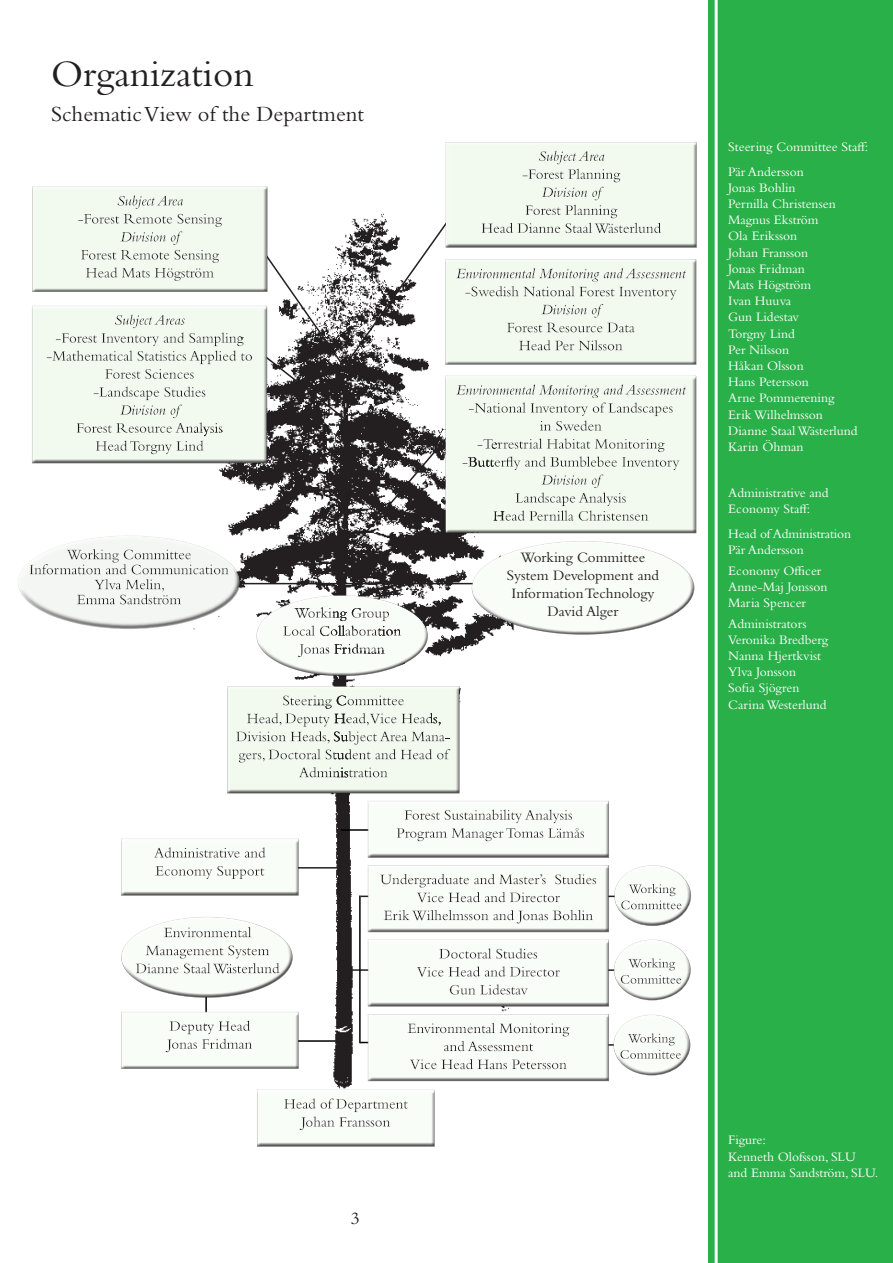
<style>
.page{position:relative;width:893px;height:1263px;background:#fff}
.page>*{position:absolute;margin:0;border:0;box-sizing:border-box;transform-origin:0 0}
.Slu_Heading_1{font:39px "Bembo Std";color:#231f20}
.Slu_Heading_2{font:22.5px "Bembo Std";color:#231f20}
.t1{font:18px "Bembo Std";color:#231f20}
.t2{font:15px/18px "Bembo Std";color:#231f20;text-align:center}
.t3{font:13.5px/16.2px "Bembo Std";color:#fff}
</style>
<div class="page">
<div style="left:708px;top:0;width:185px;height:1263px;background:#2ab049"></div>
<hr style="left:715px;top:0;width:3px;height:1263px;background:#fff">
<img style="left:294px;top:676px;width:213px;height:413px">
<div style="left:254px;top:1089px;width:181px;height:60px;background:#231f20;opacity:.75"></div>
<div style="left:471px;top:693px;width:43px;height:29px;background:#fff;border-radius:14px"></div>
<div style="left:460px;top:679px;width:43px;height:29px;background:#fff;border-radius:14px"></div>
<hr style="left:278px;top:867px;width:68px;height:1px;background:#231f20">
<div style="left:119px;top:838px;width:180px;height:60px;background:#231f20;opacity:.75"></div>
<hr style="left:360px;top:1042px;width:33px;height:1px;background:#000">
<hr style="left:361px;top:895px;width:20px;height:2px;background:#231f20">
<hr style="left:342px;top:969px;width:28px;height:2px;background:#231f20">
<hr style="left:359px;top:895px;width:2px;height:148px;background:#000">
<svg style="left:610px;top:939px;width:81px;height:62px"></svg>
<div style="left:365px;top:939px;width:245px;height:70px;background:#231f20;opacity:.75"></div>
<svg style="left:612px;top:865px;width:79px;height:61px"></svg>
<div style="left:366px;top:864px;width:246px;height:70px;background:#231f20;opacity:.75"></div>
<svg style="left:610px;top:1014px;width:80px;height:62px"></svg>
<div style="left:365px;top:1013px;width:245px;height:70px;background:#231f20;opacity:.75"></div>
<hr style="left:282px;top:1040px;width:54px;height:2px;background:#000">
<hr style="left:205px;top:973px;width:2px;height:54px;background:#000">
<div style="left:119px;top:1011px;width:180px;height:60px;background:#231f20;opacity:.75"></div>
<div style="left:120px;top:915px;width:173px;height:53px;background:#fff;opacity:.75"></div>
<div style="left:120px;top:940px;width:176px;height:59px;background:#231f20;opacity:.75"></div>
<hr style="left:341px;top:829px;width:54px;height:2px;background:#000">
<div style="left:366px;top:800px;width:243px;height:60px;background:#231f20;opacity:.75"></div>
<div style="left:225px;top:685px;width:238px;height:110px;background:#231f20;opacity:.75"></div>
<div style="left:18px;top:566px;width:226px;height:68px;background:#231f20;opacity:.75"></div>
<svg style="left:32px;top:186px;width:665px;height:490px"></svg>
<div style="left:443px;top:141px;width:255px;height:108px;background:#231f20;opacity:.75"></div>
<p class="Slu_Heading_1" style="left:51px;top:51px;width:204px">Organization</p>
<p class="Slu_Heading_2" style="left:51px;top:101px;width:315px">Schematic View of the Department</p>
<p class="t2" style="left:521px;top:548px;width:126px">Working Committee</p>
<p class="t2" style="left:507px;top:566px;width:154px">System Development and<br>Information Technology</p>
<p class="t2" style="left:548px;top:602px;width:72px">David Alger</p>
<p class="t3" style="left:728px;top:138px;width:142px">Steering Committee Staff:</p>
<p class="t3" style="left:728px;top:163px;width:77px">Pär Andersson</p>
<p class="t3" style="left:728px;top:179px;width:69px">Jonas Bohlin</p>
<p class="t3" style="left:728px;top:195px;width:109px">Pernilla Christensen</p>
<p class="t3" style="left:728px;top:212px;width:92px">Magnus Ekström</p>
<p class="t3" style="left:728px;top:228px;width:71px">Ola Eriksson</p>
<p class="t3" style="left:728px;top:244px;width:82px">Johan Fransson</p>
<p class="t3" style="left:728px;top:260px;width:78px">Jonas Fridman</p>
<p class="t3" style="left:728px;top:276px;width:85px">Mats Högström</p>
<p class="t3" style="left:728px;top:293px;width:64px">Ivan Huuva</p>
<p class="t3" style="left:728px;top:309px;width:72px">Gun Lidestav</p>
<p class="t3" style="left:728px;top:325px;width:68px">Torgny Lind</p>
<p class="t3" style="left:728px;top:341px;width:63px">Per Nilsson</p>
<p class="t3" style="left:728px;top:357px;width:77px">Håkan Olsson</p>
<p class="t3" style="left:728px;top:374px;width:82px">Hans Petersson</p>
<p class="t3" style="left:728px;top:390px;width:108px">Arne Pommerening</p>
<p class="t3" style="left:728px;top:406px;width:96px">Erik Wilhelmsson</p>
<p class="t3" style="left:728px;top:422px;width:131px">Dianne Staal Wästerlund</p>
<p class="t3" style="left:728px;top:438px;width:77px">Karin Öhman</p>
<p class="t3" style="left:728px;top:484px;width:102px">Administrative and<br>Economy Staff:</p>
<p class="t3" style="left:728px;top:525px;width:124px">Head of Administration<br>Pär Andersson</p>
<p class="t3" style="left:728px;top:562px;width:101px">Economy Officer<br>Anne-Maj Jonsson<br>Maria Spencer</p>
<p class="t3" style="left:728px;top:615px;width:101px">Administrators<br>Veronika Bredberg<br>Nanna Hjertkvist<br>Ylva Jonsson<br>Sofia Sjögren<br>Carina Westerlund</p>
<p class="t1" style="left:351px;top:1208px;width:10px">3</p>
<p class="t3" style="left:728px;top:1132px;width:39px">Figure:</p>
<p class="t3" style="left:728px;top:1148px;width:129px">Kenneth Olofsson, SLU</p>
<p class="t3" style="left:728px;top:1164px;width:152px">and Emma Sandström, SLU.</p>
</div>
